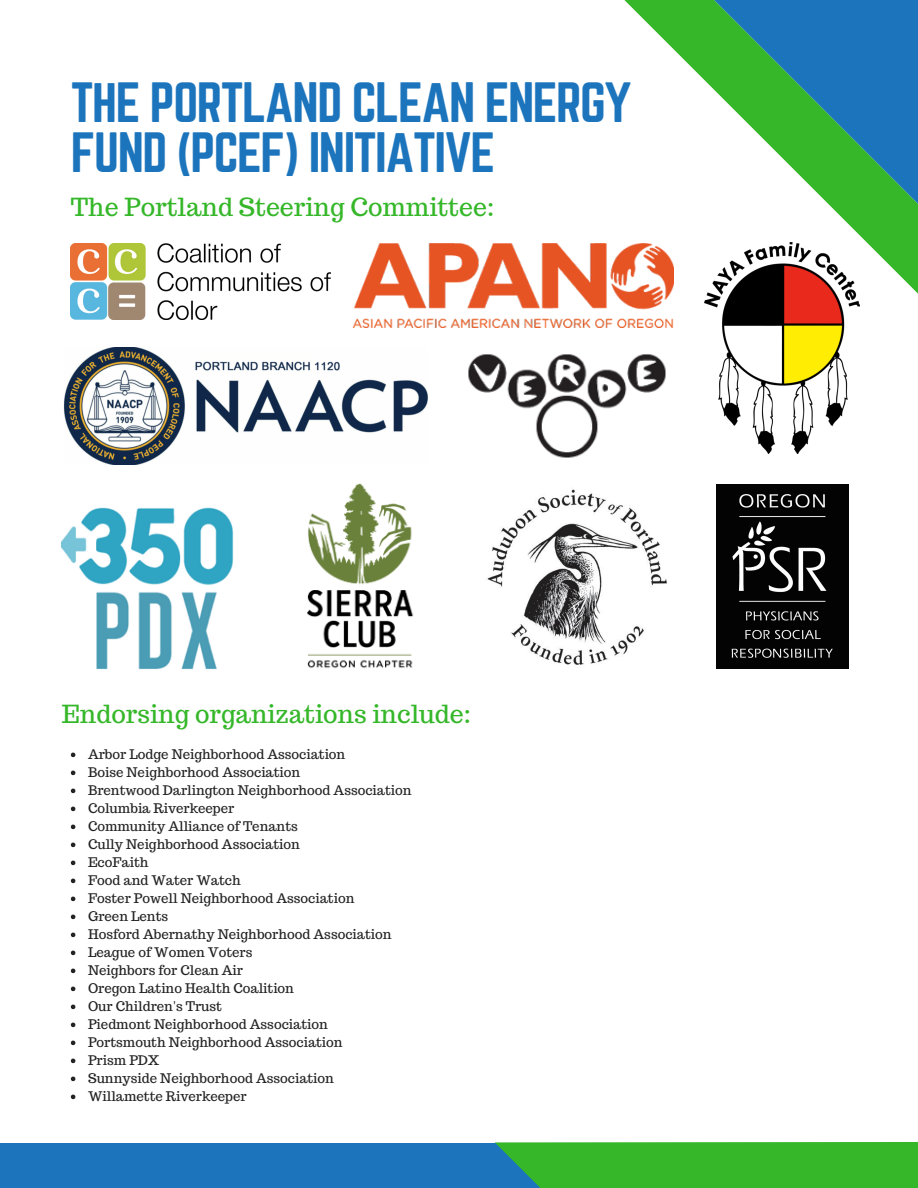
<style>
.page{position:relative;width:918px;height:1188px;background:#fff}
.page>*{position:absolute;margin:0;border:0;box-sizing:border-box;transform-origin:0 0}
.t1{font:49.8px/49.5px "Norwester";letter-spacing:-.03em;color:#1c75bc}
.t2{font:24.9px "Trocchi";color:#35b729}
.t3{font:13.2px/18px "Trocchi";color:#222}
</style>
<div class="page">
<div style="left:0;top:1143px;width:745px;height:45px;background:#1c75bc"></div>
<div style="left:495px;top:1142px;width:423px;height:46px;background:#35b729"></div>
<svg style="left:559px;top:0;width:359px;height:328px"></svg>
<svg style="left:649px;top:0;width:269px;height:265px"></svg>
<img style="left:307px;top:483px;width:107px;height:186px">
<img style="left:717px;top:485px;width:131px;height:183px">
<img style="left:62px;top:507px;width:172px;height:162px">
<img style="left:487px;top:489px;width:180px;height:176px">
<img style="left:71px;top:243px;width:260px;height:77px">
<img style="left:352px;top:243px;width:322px;height:84px">
<img style="left:64px;top:348px;width:364px;height:117px">
<img style="left:704px;top:243px;width:156px;height:210px">
<img style="left:468px;top:354px;width:198px;height:104px">
<svg style="left:71px;top:753px;width:4px;height:4px"></svg>
<svg style="left:71px;top:771px;width:4px;height:4px"></svg>
<svg style="left:71px;top:789px;width:4px;height:4px"></svg>
<svg style="left:71px;top:807px;width:4px;height:4px"></svg>
<svg style="left:71px;top:825px;width:4px;height:4px"></svg>
<svg style="left:71px;top:843px;width:4px;height:4px"></svg>
<svg style="left:71px;top:861px;width:4px;height:4px"></svg>
<svg style="left:71px;top:879px;width:4px;height:4px"></svg>
<svg style="left:71px;top:897px;width:4px;height:4px"></svg>
<svg style="left:71px;top:915px;width:4px;height:4px"></svg>
<svg style="left:71px;top:933px;width:4px;height:4px"></svg>
<svg style="left:71px;top:951px;width:4px;height:4px"></svg>
<svg style="left:71px;top:969px;width:4px;height:4px"></svg>
<svg style="left:71px;top:987px;width:4px;height:4px"></svg>
<svg style="left:71px;top:1005px;width:4px;height:4px"></svg>
<svg style="left:71px;top:1023px;width:4px;height:4px"></svg>
<svg style="left:71px;top:1041px;width:4px;height:4px"></svg>
<svg style="left:71px;top:1059px;width:4px;height:4px"></svg>
<svg style="left:71px;top:1077px;width:4px;height:4px"></svg>
<svg style="left:71px;top:1095px;width:4px;height:4px"></svg>
<h1 class="t1" style="left:71px;top:80px;width:562px">THE PORTLAND CLEAN ENERGY<br>FUND (PCEF) INITIATIVE</h1>
<h2 class="t2" style="left:71px;top:191px;width:425px">The Portland Steering Committee:</h2>
<h2 class="t2" style="left:62px;top:698px;width:411px">Endorsing organizations include:</h2>
<p class="t3" style="left:88px;top:746px;width:325px">Arbor Lodge Neighborhood Association<br>Boise Neighborhood Association<br>Brentwood Darlington Neighborhood Association<br>Columbia Riverkeeper<br>Community Alliance of Tenants<br>Cully Neighborhood Association<br>EcoFaith<br>Food and Water Watch<br>Foster Powell Neighborhood Association<br>Green Lents<br>Hosford Abernathy Neighborhood Association<br>League of Women Voters<br>Neighbors for Clean Air<br>Oregon Latino Health Coalition<br>Our Children's Trust<br>Piedmont Neighborhood Association<br>Portsmouth Neighborhood Association<br>Prism PDX<br>Sunnyside Neighborhood Association<br>Willamette Riverkeeper</p>
</div>
